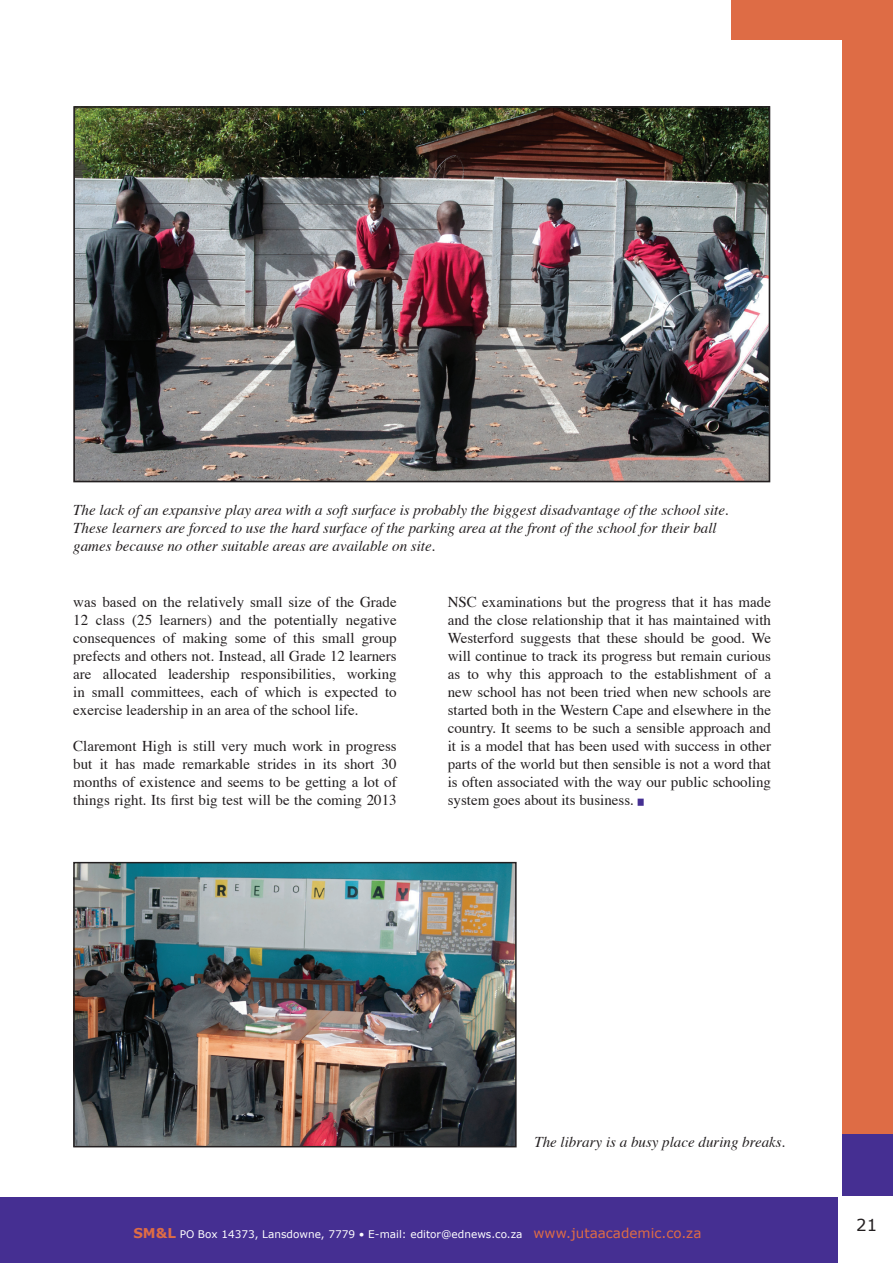
<style>
.page{position:relative;width:893px;height:1263px;background:#fff}
.page>*{position:absolute;margin:0;border:0;box-sizing:border-box;transform-origin:0 0}
.t1{font:16.5px "Verdana";color:#231f20}
.t2{font:15px/18px "Times";color:#231f20;text-align:justify}
.t3{font:italic 15px/18px "Times";color:#231f20}
.t4{font:10.5px "Verdana";color:#fff}
.t5{font:700 6px "Helvetica";color:#452f92}
.s1{font-weight:700;font-size:13.5px;color:#de6c45}
.s2{font-size:13.5px;color:#de6c45}
</style>
<div class="page">
<div style="left:731px;top:0;width:162px;height:1263px;background:#de6c45"></div>
<div style="left:834px;top:1134px;width:59px;height:129px;background:#452f92"></div>
<div style="left:0;top:1196px;width:893px;height:67px;background:#452f92"></div>
<div style="left:0;top:40px;width:842px;height:1157px;background:#fff"></div>
<div style="left:838px;top:1196px;width:55px;height:67px;background:#fff"></div>
<img style="left:76px;top:109px;width:691px;height:370px">
<div style="left:73px;top:106px;width:697px;height:376px;border:2px solid #231f20"></div>
<img style="left:75px;top:864px;width:440px;height:281px">
<div style="left:73px;top:862px;width:444px;height:285px;border:1px solid #231f20"></div>
<p class="t3" style="left:73px;top:500px;width:657px">The lack of an expansive play area with a soft surface is probably the biggest disadvantage of the school site.<br>These learners are forced to use the hard surface of the parking area at the front of the school for their ball games because no other suitable areas are available on site.</p>
<p class="t2" style="left:73px;top:592px;width:325px">was based on the relatively small size of the Grade 12 class (25 learners) and the potentially negative consequences of making some of this small group prefects and others not. Instead, all Grade 12 learners are allocated leadership responsibilities, working in small committees, each of which is expected to exercise leadership in an area of the school life.</p>
<p class="t2" style="left:73px;top:736px;width:325px">Claremont High is still very much work in progress but it has made remarkable strides in its short 30 months of existence and seems to be getting a lot of things right. Its first big test will be the coming 2013</p>
<p class="t2" style="left:448px;top:592px;width:325px">NSC examinations but the progress that it has made and the close relationship that it has maintained with Westerford suggests that these should be good. We will continue to track its progress but remain curious as to why this approach to the establishment of a new school has not been tried when new schools are started both in the Western Cape and elsewhere in the country. It seems to be such a sensible approach and it is a model that has been used with success in other parts of the world but then sensible is not a word that is often associated with the way our public schooling system goes about its business.</p>
<p class="t5" style="left:638px;top:797px;width:7px">█</p>
<p class="t3" style="left:534px;top:1132px;width:253px">The library is a busy place during breaks.</p>
<p class="t4" style="left:133px;top:1227px;width:570px"><span class="s1">SM&amp;L</span> PO Box 14373, Lansdowne, 7779 • E-mail: editor@ednews.co.za <span class="s2">www.jutaacademic.co.za</span></p>
<p class="t1" style="left:856px;top:1214px;width:22px">21</p>
</div>
